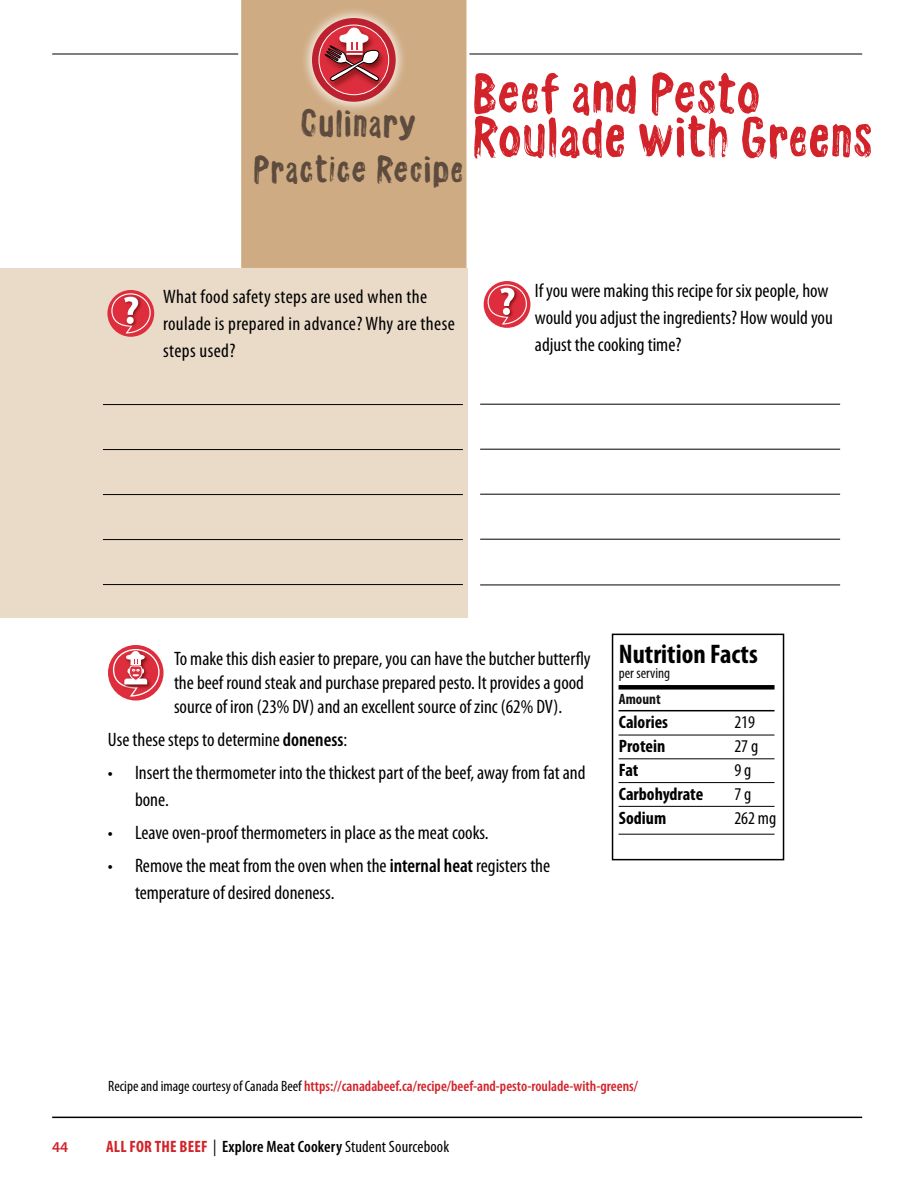
<style>
.page{position:relative;width:918px;height:1188px;background:#fff}
.page>*{position:absolute;margin:0;border:0;box-sizing:border-box;transform-origin:0 0}
.t1{font:54px/43.5px "Charmelade";letter-spacing:.025em;color:#d2232a}
.t2{font:36px/46.5px "Charmelade";letter-spacing:.05em;color:#5d4b3d;text-align:center}
.t3{font:700 condensed 27px "Myriad Pro";color:#000}
.t4{font:condensed 19.5px/27px "Myriad Pro";color:#000}
.t5{font:condensed 19.5px/27px "Myriad Pro";letter-spacing:.02em;color:#000}
.t6{font:700 condensed 18px "Myriad Pro";color:#000}
.t7{font:condensed 18px "Myriad Pro";color:#000}
.t8{font:condensed 16.5px "Myriad Pro";letter-spacing:.01em;color:#000}
.t9{font:600 condensed 15px "Myriad Pro";color:#d2232a}
.t10{font:condensed 15px "Myriad Pro";color:#000}
.t11{font:700 condensed 15px "Myriad Pro";color:#000}
.t12{font:600 15px "Myriad Pro";color:#d2232a}
.s1{font-weight:600}
.s2{font-weight:400;color:#000}
.s3{font-weight:700;color:#d2232a}
</style>
<div class="page">
<hr style="left:52px;top:54px;width:810px;height:1px;background:#000">
<hr style="left:52px;top:1117px;width:810px;height:1px;background:#000">
<div style="left:237px;top:0;width:234px;height:272px;background:#ceab83"></div>
<div style="left:299px;top:6px;width:109px;height:108px;background:#fff;opacity:.75"></div>
<img style="left:302px;top:15px;width:103px;height:94px">
<svg style="left:325px;top:28px;width:55px;height:53px"></svg>
<div style="left:0;top:269px;width:467px;height:349px;background:#eadbc9"></div>
<hr style="left:103px;top:404px;width:360px;height:1px;background:#000">
<hr style="left:103px;top:449px;width:360px;height:1px;background:#000">
<hr style="left:103px;top:494px;width:360px;height:1px;background:#000">
<hr style="left:103px;top:539px;width:360px;height:1px;background:#000">
<hr style="left:103px;top:584px;width:360px;height:1px;background:#000">
<hr style="left:480px;top:404px;width:360px;height:1px;background:#000">
<hr style="left:480px;top:449px;width:360px;height:1px;background:#000">
<hr style="left:480px;top:494px;width:360px;height:1px;background:#000">
<hr style="left:480px;top:539px;width:360px;height:1px;background:#000">
<hr style="left:480px;top:585px;width:360px;height:1px;background:#000">
<svg style="left:107px;top:290px;width:47px;height:47px"></svg>
<img style="left:119px;top:290px;width:34px;height:47px">
<svg style="left:111px;top:293px;width:40px;height:41px;background:#e0626b"></svg>
<div style="left:484px;top:281px;width:46px;height:47px;background:#de2e3d;border-radius:50%"></div>
<img style="left:496px;top:281px;width:34px;height:47px">
<svg style="left:487px;top:284px;width:40px;height:41px"></svg>
<img style="left:109px;top:645px;width:55px;height:56px">
<svg style="left:112px;top:648px;width:47px;height:49px"></svg>
<div style="left:612px;top:634px;width:172px;height:226px;border:2px solid #000"></div>
<div style="left:603px;top:669px;width:187px;height:37px;background:#fff"></div>
<div style="left:619px;top:685px;width:156px;height:5px;background:#000"></div>
<div style="left:604px;top:694px;width:185px;height:34px;background:#fff"></div>
<hr style="left:619px;top:710px;width:156px;height:1px;background:#000">
<div style="left:608px;top:719px;width:177px;height:32px;background:#fff"></div>
<hr style="left:619px;top:735px;width:156px;height:1px;background:#000">
<div style="left:608px;top:743px;width:177px;height:32px;background:#fff"></div>
<hr style="left:619px;top:759px;width:156px;height:1px;background:#000">
<div style="left:608px;top:766px;width:177px;height:33px;background:#fff"></div>
<hr style="left:619px;top:782px;width:156px;height:1px;background:#000">
<div style="left:608px;top:790px;width:177px;height:33px;background:#fff"></div>
<hr style="left:619px;top:806px;width:156px;height:1px;background:#000">
<div style="left:608px;top:818px;width:177px;height:32px;background:#fff"></div>
<hr style="left:619px;top:834px;width:156px;height:1px;background:#000">
<h2 class="t2" style="left:253px;top:100px;width:211px">Culinary<br>Practice Recipe</h2>
<h1 class="t1" style="left:473px;top:72px;width:401px">Beef and Pesto<br>Roulade with Greens</h1>
<p class="t5" style="left:163px;top:282px;width:293px">What food safety steps are used when the roulade is prepared in advance? Why are these steps used?</p>
<p class="t4" style="left:535px;top:276px;width:299px">If you were making this recipe for six people, how would you adjust the ingredients? How would you adjust the cooking time?</p>
<p class="t4" style="left:174px;top:646px;width:418px;line-height:24px">To make this dish easier to prepare, you can have the butcher butterfly the beef round steak and purchase prepared pesto. It provides a good source of iron (23% DV) and an excellent source of zinc (62% DV).</p>
<p class="t4" style="left:108px;top:726px;width:241px">Use these steps to determine <span class="s1">doneness</span>:</p>
<p class="t4" style="left:135px;top:759px;width:452px;text-indent:-27px">• Insert the thermometer into the thickest part of the beef, away from fat and bone.</p>
<p class="t4" style="left:108px;top:819px;width:382px">• Leave oven-proof thermometers in place as the meat cooks.</p>
<p class="t4" style="left:135px;top:852px;width:417px;text-indent:-27px">• Remove the meat from the oven when the <span class="s1">internal heat</span> registers the temperature of desired doneness.</p>
<h3 class="t3" style="left:619px;top:637px;width:140px">Nutrition Facts</h3>
<p class="t10" style="left:619px;top:664px;width:53px">per serving</p>
<p class="t11" style="left:619px;top:690px;width:43px">Amount</p>
<p class="t6" style="left:619px;top:711px;width:51px">Calories</p>
<p class="t7" style="left:734px;top:711px;width:22px">219</p>
<p class="t6" style="left:619px;top:735px;width:48px">Protein</p>
<p class="t7" style="left:734px;top:735px;width:25px">27 g</p>
<p class="t6" style="left:619px;top:759px;width:21px">Fat</p>
<p class="t7" style="left:734px;top:759px;width:18px">9 g</p>
<p class="t6" style="left:619px;top:783px;width:86px">Carbohydrate</p>
<p class="t7" style="left:734px;top:783px;width:18px">7 g</p>
<p class="t6" style="left:619px;top:807px;width:49px">Sodium</p>
<p class="t7" style="left:734px;top:807px;width:43px">262 mg</p>
<p class="t9" style="left:108px;top:1077px;width:531px"><span class="s2">Recipe and image courtesy of Canada Beef</span> https://canadabeef.ca/recipe/beef-and-pesto-roulade-with-greens/</p>
<p class="t12" style="left:52px;top:1137px;width:18px">44</p>
<p class="t8" style="left:106px;top:1137px;width:345px"><span class="s3">ALL FOR THE BEEF</span> | <span class="s1">Explore Meat Cookery</span> Student Sourcebook</p>
</div>
